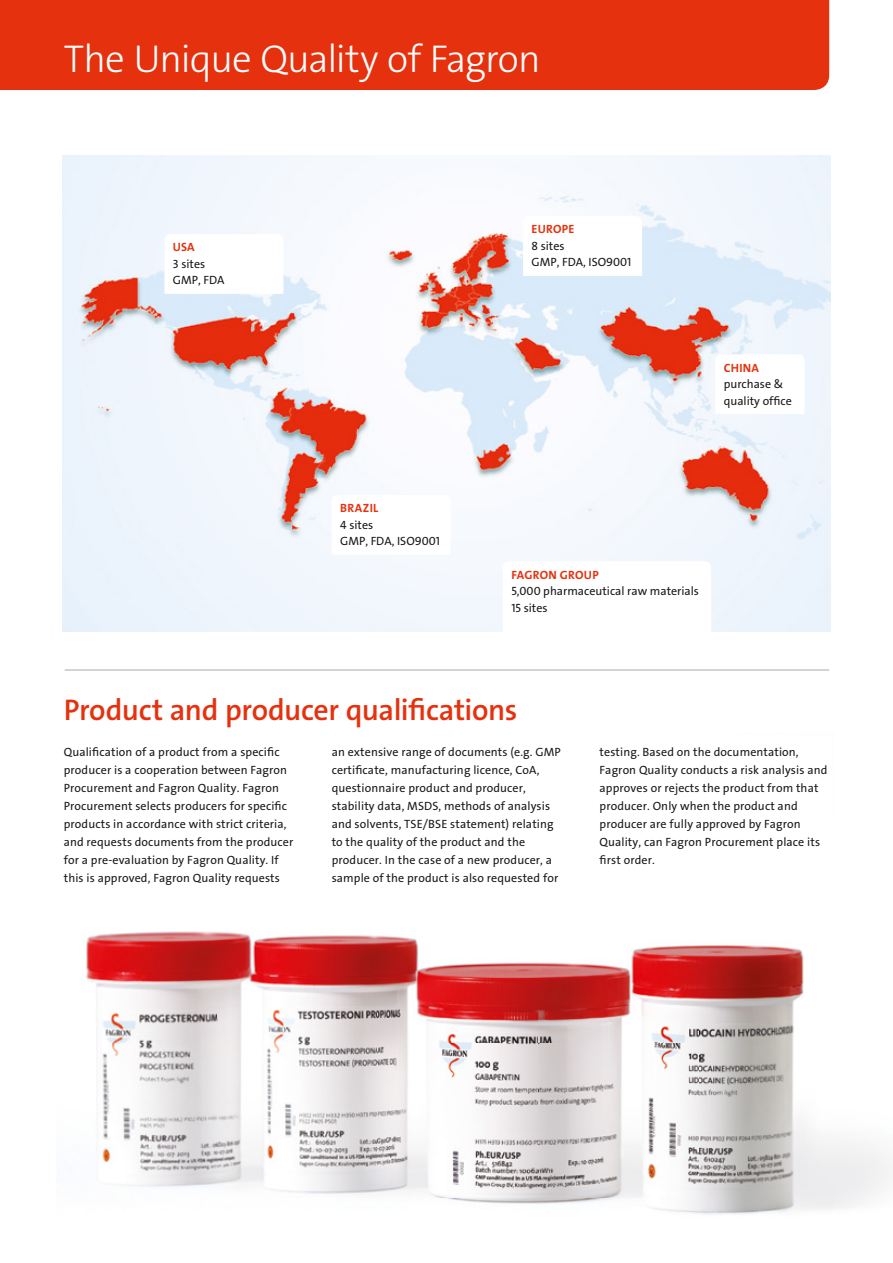
<style>
.page{position:relative;width:893px;height:1263px;background:#fff}
.page>*{position:absolute;margin:0;border:0;box-sizing:border-box;transform-origin:0 0}
.t1{font:39px "The Sans LP3 Lig";letter-spacing:-.025em;color:#fff}
.t2{font:30px "The Sans LP6 Se Bld";letter-spacing:-.015em;color:#e6310e}
.t3{font:12px/18px "The Sans LP5 Plain";letter-spacing:.01em;color:#1a1a18}
.t4{font:12px "The Sans LP7 Bld";letter-spacing:.025em;color:#e6310e}
</style>
<div class="page">
<img style="left:62px;top:156px;width:769px;height:476px">
<img style="left:86px;top:931px;width:806px;height:284px">
<hr style="left:65px;top:669px;width:764px;height:2px;background:#c5c6c6">
<svg style="left:164px;top:234px;width:119px;height:60px"></svg>
<svg style="left:332px;top:495px;width:119px;height:60px"></svg>
<svg style="left:715px;top:354px;width:89px;height:60px"></svg>
<svg style="left:503px;top:561px;width:208px;height:71px"></svg>
<svg style="left:523px;top:216px;width:119px;height:60px"></svg>
<div style="left:0;top:0;width:829px;height:90px;background:#e6310e"></div>
<h1 class="t1" style="left:64px;top:34px;width:479px">The Unique Quality of Fagron</h1>
<p class="t4" style="left:173px;top:240px;width:23px">USA</p>
<p class="t3" style="left:173px;top:256px;width:53px;line-height:16.5px">3 sites<br>GMP, FDA</p>
<p class="t4" style="left:532px;top:222px;width:44px">EUROPE</p>
<p class="t3" style="left:531px;top:238px;width:101px;line-height:16.5px">8 sites<br>GMP, FDA, ISO9001</p>
<p class="t4" style="left:724px;top:360px;width:37px">CHINA</p>
<p class="t3" style="left:724px;top:376px;width:70px;line-height:16.5px">purchase &amp; quality office</p>
<p class="t4" style="left:340px;top:500px;width:40px">BRAZIL</p>
<p class="t3" style="left:340px;top:517px;width:101px;line-height:16.5px">4 sites<br>GMP, FDA, ISO9001</p>
<p class="t4" style="left:511px;top:567px;width:89px">FAGRON GROUP</p>
<p class="t3" style="left:511px;top:583px;width:189px;line-height:16.5px">5,000 pharmaceutical raw materials<br>15 sites</p>
<h2 class="t2" style="left:64px;top:691px;width:455px">Product and producer qualifications</h2>
<p class="t3" style="left:64px;top:743px;width:231px">Qualification of a product from a specific producer is a cooperation between Fagron Procurement and Fagron Quality. Fagron Procurement selects producers for specific products in accordance with strict criteria, and requests documents from the producer for a pre-evaluation by Fagron Quality. If this is approved, Fagron Quality requests</p>
<p class="t3" style="left:332px;top:743px;width:231px">an extensive range of documents (e.g. GMP certificate, manufacturing licence, CoA, questionnaire product and producer, stability data, MSDS, methods of analysis and solvents, TSE/BSE statement) relating to the quality of the product and the producer. In the case of a new producer, a sample of the product is also requested for</p>
<p class="t3" style="left:600px;top:743px;width:229px">testing. Based on the documentation, Fagron Quality conducts a risk analysis and approves or rejects the product from that producer. Only when the product and producer are fully approved by Fagron Quality, can Fagron Procurement place its first order.</p>
</div>
